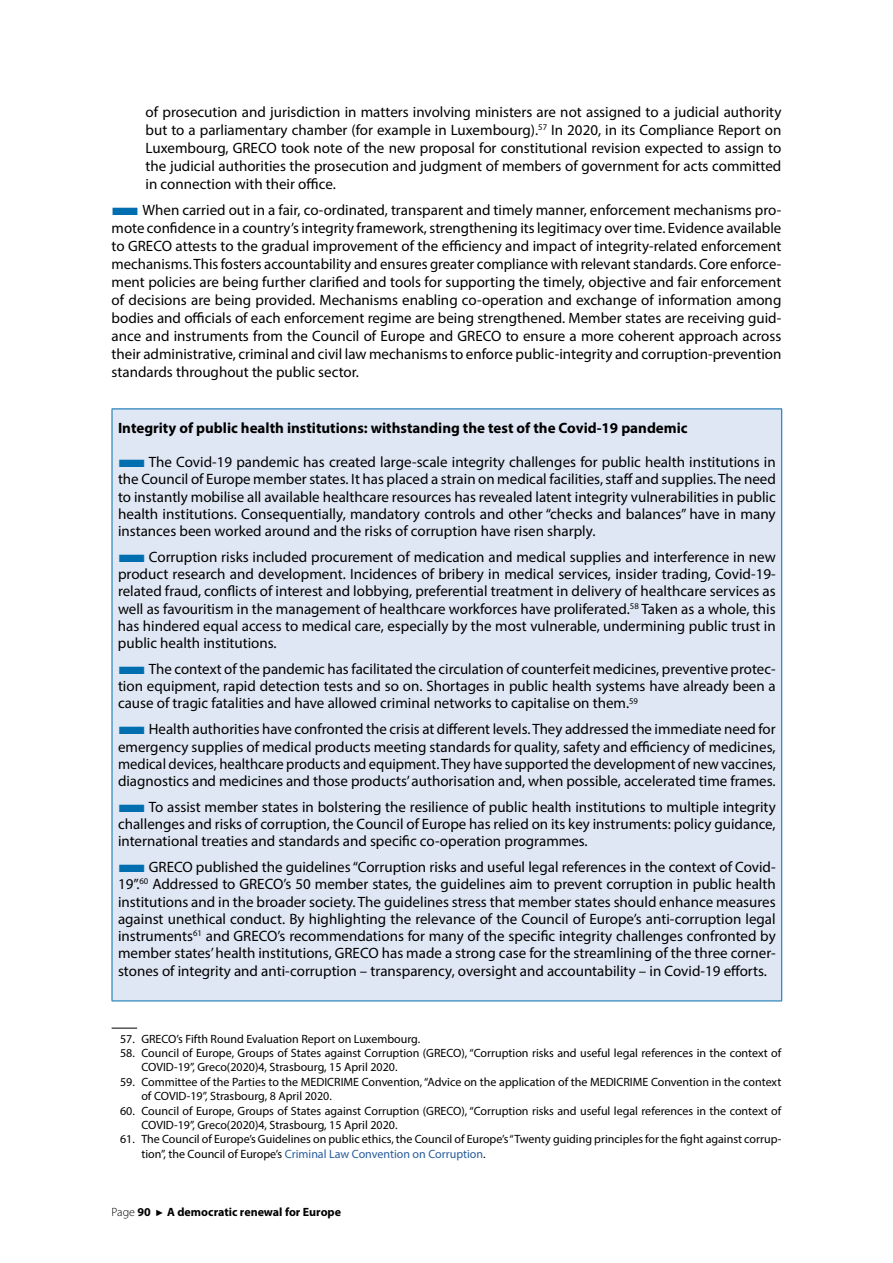
<style>
.page{position:relative;width:893px;height:1263px;background:#fff}
.page>*{position:absolute;margin:0;border:0;box-sizing:border-box;transform-origin:0 0}
.t1{font:15px/17.2px "Myriad Pro";color:#000;text-align:justify}
.t2{font:700 15px "Myriad Pro";color:#000}
.t3{font:12px/14.4px "Myriad Pro";color:#000}
.t4{font:700 12px "Myriad Pro";color:#000}
.s1{color:#006eaf}
.s2{color:#275b9b}
.s3{font-weight:300}
.s4{font-family:"Arial";font-weight:400;font-size:9px}
</style>
<div class="page">
<div style="left:112px;top:409px;width:670px;height:592px;background:#e0e7f4"></div>
<hr style="left:112px;top:409px;width:670px;height:1px;background:#006eaf">
<hr style="left:112px;top:409px;width:1px;height:591px;background:#006eaf">
<hr style="left:781px;top:409px;width:1px;height:591px;background:#006eaf">
<hr style="left:112px;top:1000px;width:670px;height:1px;background:#006eaf">
<svg style="left:112px;top:1028px;width:25px;height:1px"></svg>
<p class="t1" style="left:146px;top:102px;width:637px;line-height:18px">of prosecution and jurisdiction in matters involving ministers are not assigned to a judicial authority but to a parliamentary chamber (for example in Luxembourg).<sup>57</sup> In 2020, in its Compliance Report on Luxembourg, GRECO took note of the new proposal for constitutional revision expected to assign to the judicial authorities the prosecution and judgment of members of government for acts committed in connection with their office.</p>
<p class="t1" style="left:112px;top:201px;width:671px;line-height:18px"><span class="s1">■</span>When carried out in a fair, co-ordinated, transparent and timely manner, enforcement mechanisms pro&shy;mote confidence in a country’s integrity framework, strengthening its legitimacy over time. Evidence available to GRECO attests to the gradual improvement of the efficiency and impact of integrity-related enforcement mechanisms. This fosters accountability and ensures greater compliance with relevant standards. Core enforce&shy;ment policies are being further clarified and tools for supporting the timely, objective and fair enforcement of decisions are being provided. Mechanisms enabling co-operation and exchange of information among bodies and officials of each enforcement regime are being strengthened. Member states are receiving guid&shy;ance and instruments from the Council of Europe and GRECO to ensure a more coherent approach across their administrative, criminal and civil law mechanisms to enforce public-integrity and corruption-prevention standards throughout the public sector.</p>
<p class="t2" style="left:118px;top:418px;width:571px">Integrity of public health institutions: withstanding the test of the Covid-19 pandemic</p>
<p class="t1" style="left:118px;top:453px;width:659px"><span class="s1">■</span>The Covid-19 pandemic has created large-scale integrity challenges for public health institutions in the Council of Europe member states. It has placed a strain on medical facilities, staff and supplies. The need to instantly mobilise all available healthcare resources has revealed latent integrity vulnerabilities in public health institutions. Consequentially, mandatory controls and other “checks and balances” have in many instances been worked around and the risks of corruption have risen sharply.</p>
<p class="t1" style="left:118px;top:548px;width:659px"><span class="s1">■</span>Corruption risks included procurement of medication and medical supplies and interference in new product research and development. Incidences of bribery in medical services, insider trading, Covid-19- related fraud, conflicts of interest and lobbying, preferential treatment in delivery of healthcare services as well as favouritism in the management of healthcare workforces have proliferated.<sup>58</sup> Taken as a whole, this has hindered equal access to medical care, especially by the most vulnerable, undermining public trust in public health institutions.</p>
<p class="t1" style="left:118px;top:660px;width:659px"><span class="s1">■</span>The context of the pandemic has facilitated the circulation of counterfeit medicines, preventive protec&shy;tion equipment, rapid detection tests and so on. Shortages in public health systems have already been a cause of tragic fatalities and have allowed criminal networks to capitalise on them.<sup>59</sup></p>
<p class="t1" style="left:118px;top:720px;width:659px"><span class="s1">■</span>Health authorities have confronted the crisis at different levels. They addressed the immediate need for emergency supplies of medical products meeting standards for quality, safety and efficiency of medicines, medical devices, healthcare products and equipment. They have supported the development of new vaccines, diagnostics and medicines and those products’ authorisation and, when possible, accelerated time frames.</p>
<p class="t1" style="left:118px;top:798px;width:659px"><span class="s1">■</span>To assist member states in bolstering the resilience of public health institutions to multiple integrity challenges and risks of corruption, the Council of Europe has relied on its key instruments: policy guidance, international treaties and standards and specific co-operation programmes.</p>
<p class="t1" style="left:118px;top:858px;width:659px"><span class="s1">■</span>GRECO published the guidelines “Corruption risks and useful legal references in the context of Covid-19”.<sup>60</sup> Addressed to GRECO’s 50 member states, the guidelines aim to prevent corruption in public health institutions and in the broader society. The guidelines stress that member states should enhance measures against unethical conduct. By highlighting the relevance of the Council of Europe’s anti-corruption legal instruments<sup>61</sup> and GRECO’s recommendations for many of the specific integrity challenges confronted by member states’ health institutions, GRECO has made a strong case for the streamlining of the three corner&shy;stones of integrity and anti-corruption – transparency, oversight and accountability – in Covid-19 efforts.</p>
<p class="t3" style="left:120px;top:1031px;width:302px">57. GRECO’s Fifth Round Evaluation Report on Luxembourg.</p>
<p class="t3" style="left:141px;top:1045px;width:641px;text-indent:-21px">58. Council of Europe, Groups of States against Corruption (GRECO), “Corruption risks and useful legal references in the context of<br>COVID-19”, Greco(2020)4, Strasbourg, 15 April 2020.</p>
<p class="t3" style="left:141px;top:1074px;width:641px;text-indent:-21px">59. Committee of the Parties to the MEDICRIME Convention, “Advice on the application of the MEDICRIME Convention in the context of COVID-19”, Strasbourg, 8 April 2020.</p>
<p class="t3" style="left:141px;top:1103px;width:641px;text-indent:-21px">60. Council of Europe, Groups of States against Corruption (GRECO), “Corruption risks and useful legal references in the context of<br>COVID-19”, Greco(2020)4, Strasbourg, 15 April 2020.</p>
<p class="t3" style="left:141px;top:1132px;width:641px;text-indent:-21px">61. The Council of Europe’s Guidelines on public ethics, the Council of Europe’s “Twenty guiding principles for the fight against corrup&shy;tion”, the Council of Europe’s <span class="s2">Criminal Law Convention on Corruption</span>.</p>
<p class="t4" style="left:112px;top:1204px;width:231px"><span class="s3">Page</span> 90 <span class="s4">►</span> A democratic renewal for Europe</p>
</div>
